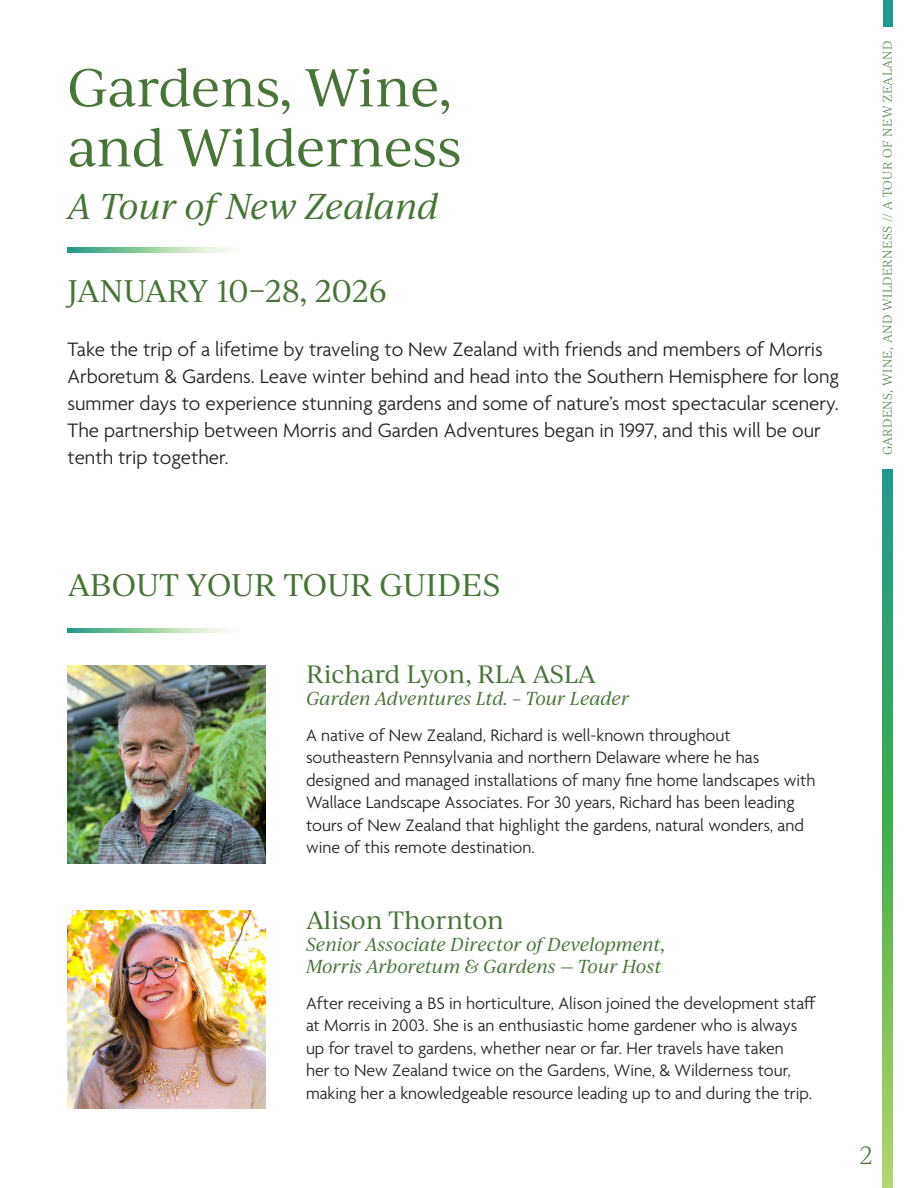
<style>
.page{position:relative;width:918px;height:1188px;background:#fff}
.page>*{position:absolute;margin:0;border:0;box-sizing:border-box;transform-origin:0 0}
.t1{font:51px/60px "Ivy Journal";letter-spacing:-.01em;color:#477537}
.t2{font:italic 34.5px "Ivy Journal";letter-spacing:-.01em;color:#477537}
.t3{font:30px "Ivy Journal";letter-spacing:-.005em;color:#477537}
.t4{font:24px "Ivy Journal";letter-spacing:-.01em;color:#477537}
.t5{font:300 24px "Ivy Journal";color:#477537}
.t6{font:300 21px/27px "Agenda";color:#231f20}
.t7{font:300 18px/22.5px "Agenda";color:#231f20}
.t8{font:italic 18px/21.6px "Ivy Journal";color:#477537}
.t9{font:300 12px "Ivy Journal";letter-spacing:.04em;color:#477537}
.s1{color:#39af49}
</style>
<div class="page">
<div style="left:883px;top:0;width:9px;height:27px;background:#1e998c"></div>
<svg style="left:883px;top:470px;width:9px;height:718px"></svg>
<svg style="left:68px;top:248px;width:163px;height:4px"></svg>
<svg style="left:68px;top:628px;width:163px;height:5px"></svg>
<img style="left:68px;top:665px;width:198px;height:198px">
<img style="left:68px;top:911px;width:198px;height:198px">
<p class="t1" style="left:68px;top:55px;width:395px">Gardens, Wine, and Wilderness</p>
<p class="t2" style="left:68px;top:182px;width:373px">A Tour of New Zealand</p>
<p class="t3" style="left:68px;top:270px;width:321px">JANUARY 10–28, 2026</p>
<p class="t6" style="left:68px;top:337px;width:773px">Take the trip of a lifetime by traveling to New Zealand with friends and members of Morris Arboretum &amp; Gardens. Leave winter behind and head into the Southern Hemisphere for long summer days to experience stunning gardens and some of nature’s most spectacular scenery.<br>The partnership between Morris and Garden Adventures began in 1997, and this will be our tenth trip together.</p>
<p class="t9" style="left:879px;top:455px;width:416px;rotate:-90deg">GARDENS, WINE, AND WILDERNESS <span class="s1">//</span> A TOUR OF NEW ZEALAND</p>
<p class="t3" style="left:68px;top:564px;width:434px">ABOUT YOUR TOUR GUIDES</p>
<p class="t4" style="left:306px;top:657px;width:291px">Richard Lyon, RLA ASLA</p>
<p class="t8" style="left:306px;top:687px;width:325px">Garden Adventures Ltd. – Tour Leader</p>
<p class="t7" style="left:306px;top:725px;width:511px">A native of New Zealand, Richard is well-known throughout southeastern Pennsylvania and northern Delaware where he has designed and managed installations of many fine home landscapes with Wallace Landscape Associates. For 30 years, Richard has been leading tours of New Zealand that highlight the gardens, natural wonders, and wine of this remote destination.</p>
<p class="t4" style="left:306px;top:904px;width:200px">Alison Thornton</p>
<p class="t8" style="left:306px;top:933px;width:361px">Senior Associate Director of Development,<br>Morris Arboretum &amp; Gardens — Tour Host</p>
<p class="t7" style="left:306px;top:993px;width:512px">After receiving a BS in horticulture, Alison joined the development staff at Morris in 2003. She is an enthusiastic home gardener who is always up for travel to gardens, whether near or far. Her travels have taken<br>her to New Zealand twice on the Gardens, Wine, &amp; Wilderness tour, making her a knowledgeable resource leading up to and during the trip.</p>
<p class="t5" style="left:860px;top:1139px;width:15px">2</p>
</div>
